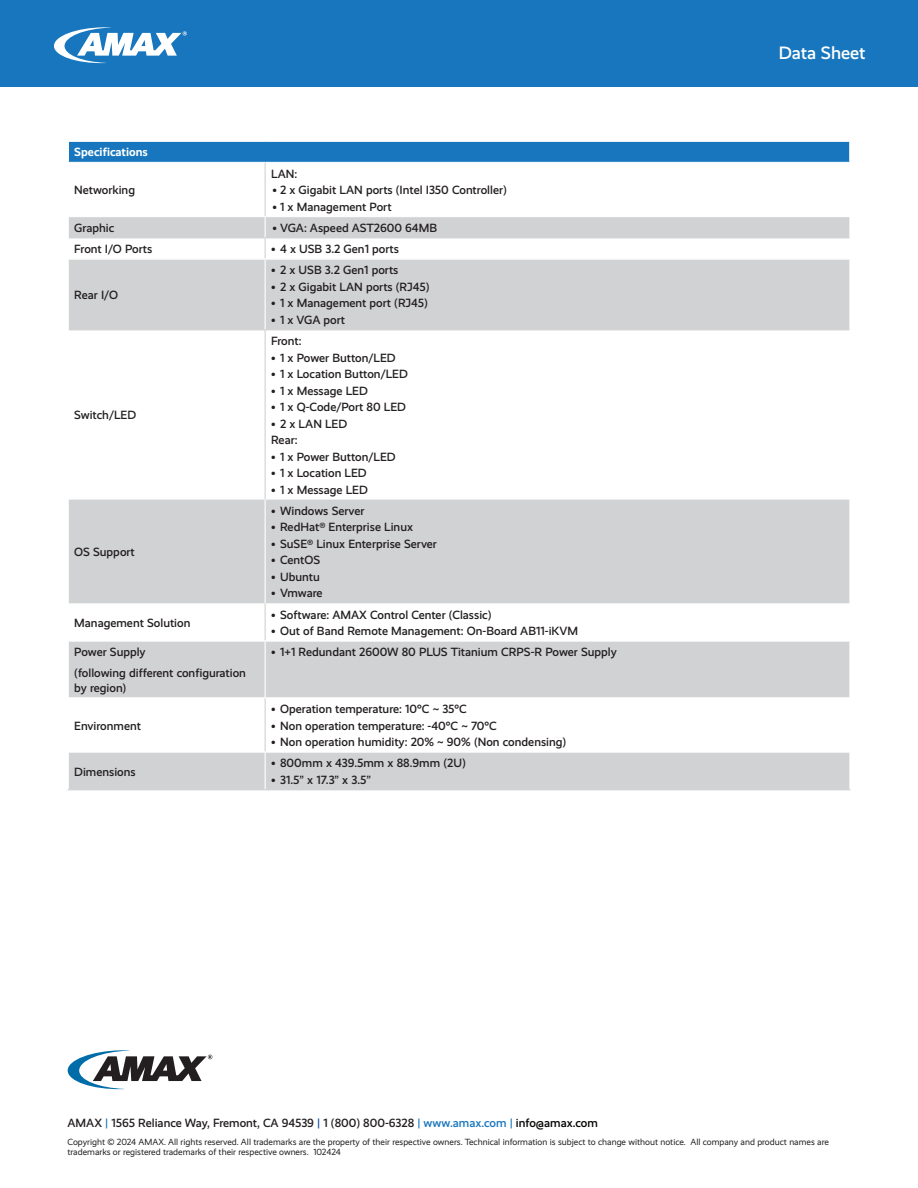
<style>
.page{position:relative;width:918px;height:1188px;background:#fff}
.page>*{position:absolute;margin:0;border:0;box-sizing:border-box;transform-origin:0 0}
.t1{font:500 18px "Realist";color:#fff}
.t2{font:500 12px/14.4px "Realist";color:#231f20}
.t3{font:700 12px "Realist";color:#fff}
.t4{font:9px/10.8px "Realist";color:#231f20}
.s1{color:#1776bd}
.s2{color:#0f4d97}
.s3{color:#040503}
</style>
<div class="page">
<div style="left:0;top:0;width:918px;height:86px;background:#1776bd"></div>
<svg style="left:54px;top:27px;width:133px;height:36px"></svg>
<svg style="left:68px;top:1050px;width:144px;height:39px"></svg>
<div style="left:68px;top:141px;width:782px;height:21px;background:#1776bd"></div>
<svg style="left:69px;top:217px;width:780px;height:572px"></svg>
<hr style="left:68px;top:140px;width:197px;height:2px;background:#fff">
<svg style="left:68px;top:142px;width:1px;height:20px"></svg>
<hr style="left:265px;top:140px;width:586px;height:2px;background:#fff">
<hr style="left:849px;top:142px;width:2px;height:20px;background:#fff">
<hr style="left:68px;top:259px;width:197px;height:1px;background:#fff">
<hr style="left:265px;top:259px;width:585px;height:1px;background:#fff">
<hr style="left:265px;top:260px;width:1px;height:69px;background:#fff">
<hr style="left:69px;top:329px;width:196px;height:1px;background:#d1d2d4">
<hr style="left:265px;top:329px;width:584px;height:1px;background:#d1d2d4">
<hr style="left:265px;top:330px;width:1px;height:170px;background:#d1d2d4">
<hr style="left:265px;top:500px;width:1px;height:103px;background:#fff">
<hr style="left:265px;top:603px;width:1px;height:38px;background:#d1d2d4">
<hr style="left:68px;top:641px;width:197px;height:1px;background:#fff">
<hr style="left:265px;top:641px;width:585px;height:1px;background:#fff">
<hr style="left:265px;top:642px;width:1px;height:55px;background:#fff">
<hr style="left:68px;top:697px;width:197px;height:1px;background:#fff">
<hr style="left:265px;top:697px;width:585px;height:1px;background:#fff">
<hr style="left:265px;top:698px;width:1px;height:54px;background:#d1d2d4">
<hr style="left:68px;top:752px;width:197px;height:1px;background:#fff">
<hr style="left:265px;top:752px;width:585px;height:1px;background:#fff">
<hr style="left:265px;top:753px;width:1px;height:36px;background:#fff">
<hr style="left:68px;top:789px;width:197px;height:1px;background:#d1d2d4">
<hr style="left:265px;top:789px;width:585px;height:1px;background:#d1d2d4">
<hr style="left:265px;top:163px;width:1px;height:53px;background:#d1d2d4">
<svg style="left:849px;top:217px;width:1px;height:21px"></svg>
<svg style="left:265px;top:217px;width:1px;height:42px"></svg>
<hr style="left:69px;top:237px;width:196px;height:1px;background:#d1d2d4">
<hr style="left:265px;top:237px;width:584px;height:1px;background:#d1d2d4">
<p class="t3" style="left:74px;top:145px;width:75px">Specifications</p>
<p class="t2" style="left:74px;top:183px;width:62px">Networking</p>
<p class="t2" style="left:271px;top:166px;width:28px">LAN:</p>
<p class="t2" style="left:273px;top:183px;width:236px">• 2 x Gigabit LAN ports (Intel I350 Controller)</p>
<p class="t2" style="left:273px;top:199px;width:120px">• 1 x Management Port</p>
<p class="t2" style="left:74px;top:221px;width:42px">Graphic</p>
<p class="t2" style="left:273px;top:221px;width:166px">• VGA: Aspeed AST2600 64MB</p>
<p class="t2" style="left:74px;top:242px;width:79px">Front I/O Ports</p>
<p class="t2" style="left:271px;top:242px;width:129px">• 4 x USB 3.2 Gen1 ports</p>
<p class="t2" style="left:74px;top:288px;width:45px">Rear I/O</p>
<p class="t2" style="left:271px;top:263px;width:129px">• 2 x USB 3.2 Gen1 ports</p>
<p class="t2" style="left:271px;top:280px;width:160px">• 2 x Gigabit LAN ports (RJ45)</p>
<p class="t2" style="left:271px;top:296px;width:158px">• 1 x Management port (RJ45)</p>
<p class="t2" style="left:271px;top:313px;width:75px">• 1 x VGA port</p>
<p class="t2" style="left:74px;top:408px;width:63px">Switch/LED</p>
<p class="t2" style="left:74px;top:545px;width:62px">OS Support</p>
<p class="t2" style="left:74px;top:616px;width:118px">Management Solution</p>
<p class="t2" style="left:74px;top:645px;width:73px">Power Supply</p>
<p class="t2" style="left:74px;top:666px;width:173px">(following different configuration by region)</p>
<p class="t2" style="left:74px;top:718px;width:68px">Environment</p>
<p class="t2" style="left:74px;top:764px;width:63px">Dimensions</p>
<p class="t2" style="left:271px;top:334px;width:32px">Front:</p>
<p class="t2" style="left:271px;top:350px;width:126px">• 1 x Power Button/LED</p>
<p class="t2" style="left:271px;top:367px;width:138px">• 1 x Location Button/LED</p>
<p class="t2" style="left:271px;top:383px;width:98px">• 1 x Message LED</p>
<p class="t2" style="left:271px;top:400px;width:136px">• 1 x Q-Code/Port 80 LED</p>
<p class="t2" style="left:271px;top:416px;width:78px">• 2 x LAN LED</p>
<p class="t2" style="left:271px;top:433px;width:28px">Rear:</p>
<p class="t2" style="left:271px;top:449px;width:126px">• 1 x Power Button/LED</p>
<p class="t2" style="left:271px;top:466px;width:97px">• 1 x Location LED</p>
<p class="t2" style="left:271px;top:482px;width:98px">• 1 x Message LED</p>
<p class="t2" style="left:271px;top:504px;width:95px">• Windows Server</p>
<p class="t2" style="left:271px;top:520px;width:143px">• RedHat® Enterprise Linux</p>
<p class="t2" style="left:271px;top:537px;width:167px">• SuSE® Linux Enterprise Server</p>
<p class="t2" style="left:271px;top:553px;width:51px">• CentOS</p>
<p class="t2" style="left:271px;top:570px;width:50px">• Ubuntu</p>
<p class="t2" style="left:271px;top:586px;width:53px">• Vmware</p>
<p class="t2" style="left:271px;top:607px;width:222px">• Software: AMAX Control Center (Classic)</p>
<p class="t2" style="left:271px;top:624px;width:309px">• Out of Band Remote Management: On-Board AB11-iKVM</p>
<p class="t2" style="left:271px;top:645px;width:347px">• 1+1 Redundant 2600W 80 PLUS Titanium CRPS-R Power Supply</p>
<p class="t2" style="left:271px;top:702px;width:197px">• Operation temperature: 10°C ~ 35°C</p>
<p class="t2" style="left:271px;top:718px;width:227px">• Non operation temperature: -40°C ~ 70°C</p>
<p class="t2" style="left:271px;top:735px;width:297px">• Non operation humidity: 20% ~ 90% (Non condensing)</p>
<p class="t2" style="left:271px;top:756px;width:196px">• 800mm x 439.5mm x 88.9mm (2U)</p>
<p class="t2" style="left:271px;top:773px;width:101px">• 31.5” x 17.3” x 3.5”</p>
<h1 class="t1" style="left:779px;top:42px;width:88px">Data Sheet</h1>
<p class="t2" style="left:68px;top:1116px;width:532px">AMAX <span class="s1">|</span> 1565 Reliance Way, Fremont, CA 94539 <span class="s2">|</span> 1 (800) 800-6328 <span class="s1">| www.amax.com |</span> <span class="s3">info@amax.com</span></p>
<p class="t4" style="left:68px;top:1136px;width:763px">Copyright © 2024 AMAX. All rights reserved. All trademarks are the property of their respective owners. Technical information is subject to change without notice. All company and product names are trademarks or registered trademarks of their respective owners. 102424</p>
</div>
